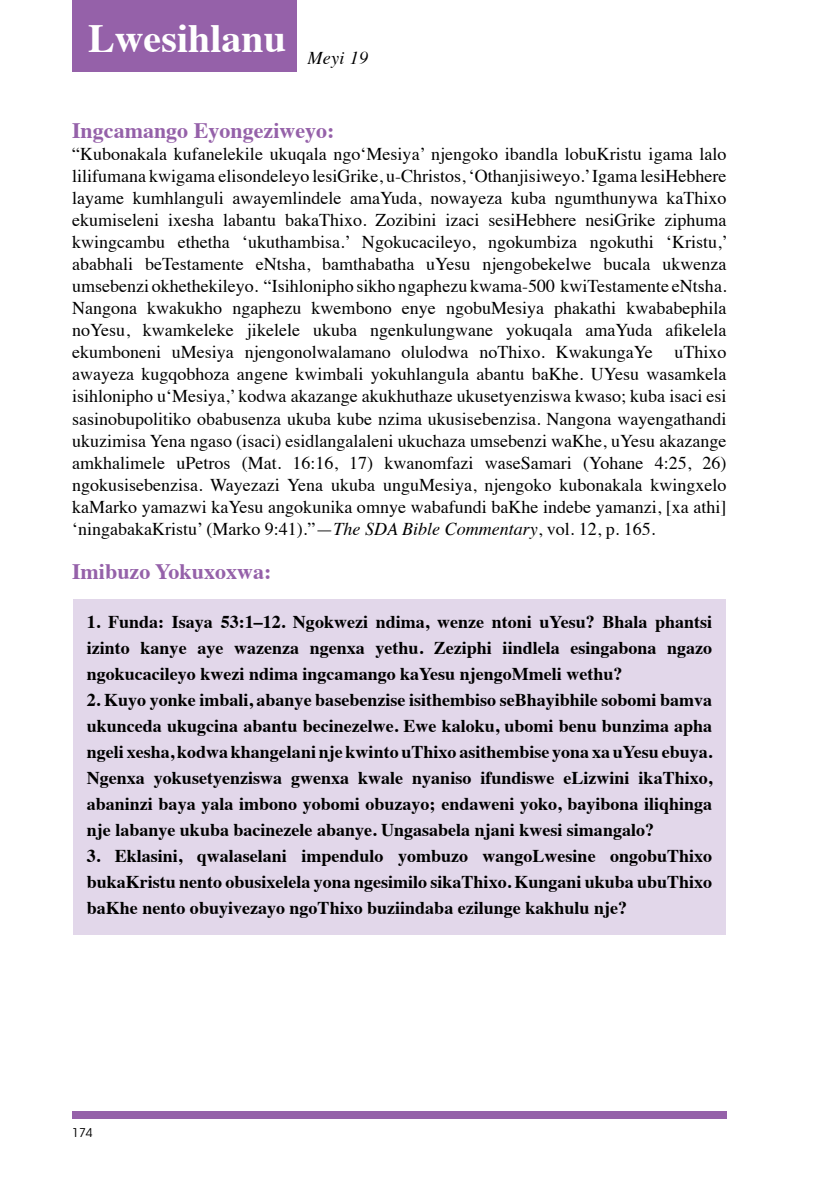
<style>
.page{position:relative;width:840px;height:1191px;background:#fff}
.page>*{position:absolute;margin:0;border:0;box-sizing:border-box;transform-origin:0 0}
.t1{font:700 40px "Times";color:#fff}
.t2{font:700 22px "Times";color:#9561a9}
.t3{font:18px/22px "Times";color:#000;text-align:justify}
.t4{font:700 18px/26px "Times";color:#000;text-align:justify}
.t5{font:italic 18px "Times";letter-spacing:.02em;color:#000}
.t6{font:12px "ITC Avant Garde Std";color:#000}
.s1{font-style:italic}
</style>
<div class="page">
<div style="left:72px;top:1111px;width:654px;height:8px;background:#9561a9"></div>
<div style="left:72px;top:0;width:225px;height:71px;background:#9561a9"></div>
<div style="left:73px;top:599px;width:652px;height:335px;background:#e2d7ea"></div>
<h1 class="t1" style="left:88px;top:0;width:199px">Lwesihlanu</h1>
<p class="t5" style="left:307px;top:42px;width:62px">Meyi 19</p>
<p class="t2" style="left:72px;top:110px;width:264px">Ingcamango Eyongeziweyo:</p>
<p class="t3" style="left:72px;top:142px;width:657px">“Kubonakala kufanelekile ukuqala ngo‘Mesiya’ njengoko ibandla lobuKristu igama lalo lilifumana kwigama elisondeleyo lesiGrike, u-Christos, ‘Othanjisiweyo.’ Igama lesiHebhere layame kumhlanguli awayemlindele amaYuda, nowayeza kuba ngumthunywa kaThixo ekumiseleni ixesha labantu bakaThixo. Zozibini izaci sesiHebhere nesiGrike ziphuma kwingcambu ethetha ‘ukuthambisa.’ Ngokucacileyo, ngokumbiza ngokuthi ‘Kristu,’ ababhali beTestamente eNtsha, bamthabatha uYesu njengobekelwe bucala ukwenza umsebenzi okhethekileyo. “Isihlonipho sikho ngaphezu kwama-500 kwiTestamente eNtsha.<br>Nangona kwakukho ngaphezu kwembono enye ngobuMesiya phakathi kwababephila noYesu, kwamkeleke jikelele ukuba ngenkulungwane yokuqala amaYuda afikelela ekumboneni uMesiya njengonolwalamano olulodwa noThixo. KwakungaYe uThixo awayeza kugqobhoza angene kwimbali yokuhlangula abantu baKhe. UYesu wasamkela isihlonipho u‘Mesiya,’ kodwa akazange akukhuthaze ukusetyenziswa kwaso; kuba isaci esi sasinobupolitiko obabusenza ukuba kube nzima ukusisebenzisa. Nangona wayengathandi ukuzimisa Yena ngaso (isaci) esidlangalaleni ukuchaza umsebenzi waKhe, uYesu akazange amkhalimele uPetros (Mat. 16:16, 17) kwanomfazi waseSamari (Yohane 4:25, 26) ngokusisebenzisa. Wayezazi Yena ukuba unguMesiya, njengoko kubonakala kwingxelo kaMarko yamazwi kaYesu angokunika omnye wabafundi baKhe indebe yamanzi, [xa athi] ‘ningabakaKristu’ (Marko 9:41).”—<span class="s1">The SDA Bible Commentary</span>, vol. 12, p. 165.</p>
<p class="t2" style="left:72px;top:550px;width:201px">Imibuzo Yokuxoxwa:</p>
<p class="t4" style="left:87px;top:607px;width:626px">1. Funda: Isaya 53:1–12. Ngokwezi ndima, wenze ntoni uYesu? Bhala phantsi izinto kanye aye wazenza ngenxa yethu. Zeziphi iindlela esingabona ngazo ngokucacileyo kwezi ndima ingcamango kaYesu njengoMmeli wethu?</p>
<p class="t4" style="left:87px;top:685px;width:626px">2. Kuyo yonke imbali, abanye basebenzise isithembiso seBhayibhile sobomi bamva ukunceda ukugcina abantu becinezelwe. Ewe kaloku, ubomi benu bunzima apha ngeli xesha, kodwa khangelani nje kwinto uThixo asithembise yona xa uYesu ebuya.<br>Ngenxa yokusetyenziswa gwenxa kwale nyaniso ifundiswe eLizwini ikaThixo, abaninzi baya yala imbono yobomi obuzayo; endaweni yoko, bayibona iliqhinga nje labanye ukuba bacinezele abanye. Ungasabela njani kwesi simangalo?</p>
<p class="t4" style="left:87px;top:841px;width:626px">3. Eklasini, qwalaselani impendulo yombuzo wangoLwesine ongobuThixo bukaKristu nento obusixelela yona ngesimilo sikaThixo. Kungani ukuba ubuThixo baKhe nento obuyivezayo ngoThixo buziindaba ezilunge kakhulu nje?</p>
<p class="t6" style="left:72px;top:1125px;width:22px">174</p>
</div>
